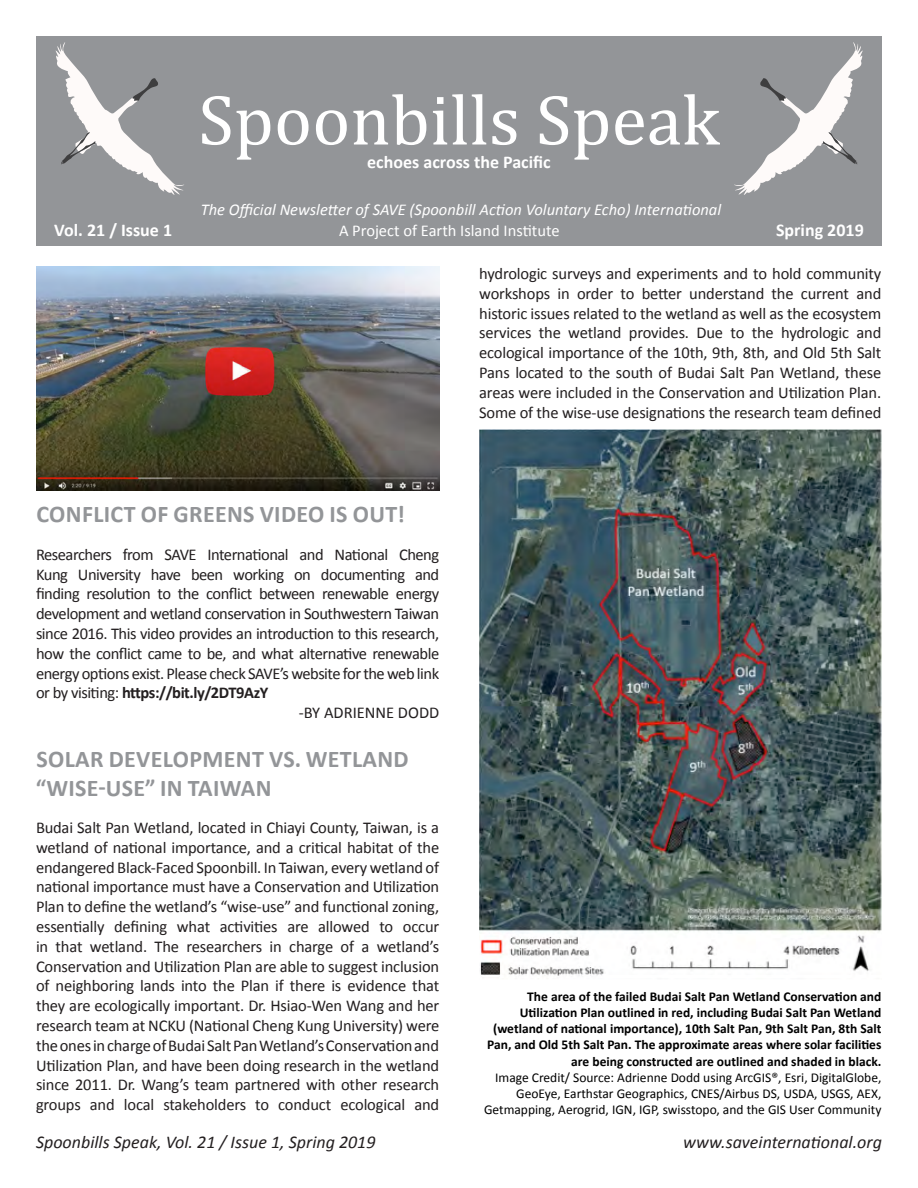
<style>
.page{position:relative;width:918px;height:1188px;background:#fff}
.page>*{position:absolute;margin:0;border:0;box-sizing:border-box;transform-origin:0 0}
.t1{font:72px "Cambria";color:#fff}
.t2{font:700 24px/28.8px "Calibri";letter-spacing:.015em;color:#939598}
.t3{font:italic 18px "Calibri";color:#231f20}
.t4{font:700 18px "Calibri";color:#fff}
.t5{font:16.5px/19.8px "Calibri";letter-spacing:-.01em;color:#231f20;text-align:justify}
.t6{font:italic 16.5px "Calibri";color:#fff}
.t7{font:16.5px "Calibri";color:#fff}
.t8{font:700 13.5px/16.2px "Calibri";color:#000;text-align:right}
.t9{font:13.5px/16.2px "Calibri";color:#000;text-align:right}
.s1{font-weight:700}
</style>
<div class="page">
<div style="left:36px;top:36px;width:846px;height:210px;background:#939598"></div>
<svg style="left:55px;top:42px;width:129px;height:153px"></svg>
<svg style="left:734px;top:42px;width:129px;height:153px"></svg>
<img style="left:36px;top:267px;width:403px;height:224px">
<img style="left:479px;top:429px;width:403px;height:547px">
<p class="t1" style="left:198px;top:78px;width:523px">Spoonbills Speak</p>
<p class="t4" style="left:367px;top:150px;width:185px">echoes across the Pacific</p>
<p class="t6" style="left:201px;top:199px;width:522px">The Official Newsletter of SAVE (Spoonbill Action Voluntary Echo) International</p>
<p class="t4" style="left:54px;top:219px;width:120px">Vol. 21 / Issue 1</p>
<p class="t7" style="left:339px;top:220px;width:222px">A Project of Earth Island Institute</p>
<p class="t4" style="left:776px;top:219px;width:89px">Spring 2019</p>
<p class="t2" style="left:36px;top:499px;width:370px">CONFLICT OF GREENS VIDEO IS OUT!</p>
<p class="t5" style="left:36px;top:544px;width:405px">Researchers from SAVE International and National Cheng Kung University have been working on documenting and finding resolution to the conflict between renewable energy development and wetland conservation in Southwestern Taiwan since 2016. This video provides an introduction to this research, how the conflict came to be, and what alternative renewable energy options exist. Please check SAVE’s website for the web link or by visiting: <span class="s1">https://bit.ly/2DT9AzY</span></p>
<p class="t5" style="left:299px;top:702px;width:142px">-BY ADRIENNE DODD</p>
<p class="t2" style="left:36px;top:743px;width:374px">SOLAR DEVELOPMENT VS. WETLAND “WISE-USE” IN TAIWAN</p>
<p class="t5" style="left:36px;top:817px;width:405px">Budai Salt Pan Wetland, located in Chiayi County, Taiwan, is a wetland of national importance, and a critical habitat of the endangered Black-Faced Spoonbill. In Taiwan, every wetland of national importance must have a Conservation and Utilization Plan to define the wetland’s “wise-use” and functional zoning, essentially defining what activities are allowed to occur in that wetland. The researchers in charge of a wetland’s Conservation and Utilization Plan are able to suggest inclusion of neighboring lands into the Plan if there is evidence that they are ecologically important. Dr. Hsiao-Wen Wang and her research team at NCKU (National Cheng Kung University) were the ones in charge of Budai Salt Pan Wetland’s Conservation and Utilization Plan, and have been doing research in the wetland since 2011. Dr. Wang’s team partnered with other research groups and local stakeholders to conduct ecological and</p>
<p class="t5" style="left:479px;top:263px;width:404px">hydrologic surveys and experiments and to hold community workshops in order to better understand the current and historic issues related to the wetland as well as the ecosystem services the wetland provides. Due to the hydrologic and ecological importance of the 10th, 9th, 8th, and Old 5th Salt Pans located to the south of Budai Salt Pan Wetland, these areas were included in the Conservation and Utilization Plan.<br>Some of the wise-use designations the research team defined</p>
<p class="t8" style="left:487px;top:988px;width:396px">The area of the failed Budai Salt Pan Wetland Conservation and Utilization Plan outlined in red, including Budai Salt Pan Wetland (wetland of national importance), 10th Salt Pan, 9th Salt Pan, 8th Salt Pan, and Old 5th Salt Pan. The approximate areas where solar facilities are being constructed are outlined and shaded in black.</p>
<p class="t9" style="left:484px;top:1069px;width:399px">Image Credit/ Source: Adrienne Dodd using ArcGIS®, Esri, DigitalGlobe,<br>GeoEye, Earthstar Geographics, CNES/Airbus DS, USDA, USGS, AEX,<br>Getmapping, Aerogrid, IGN, IGP, swisstopo, and the GIS User Community</p>
<p class="t3" style="left:36px;top:1130px;width:341px">Spoonbills Speak, Vol. 21 / Issue 1, Spring 2019</p>
<p class="t3" style="left:683px;top:1130px;width:200px">www.saveinternational.org</p>
</div>
